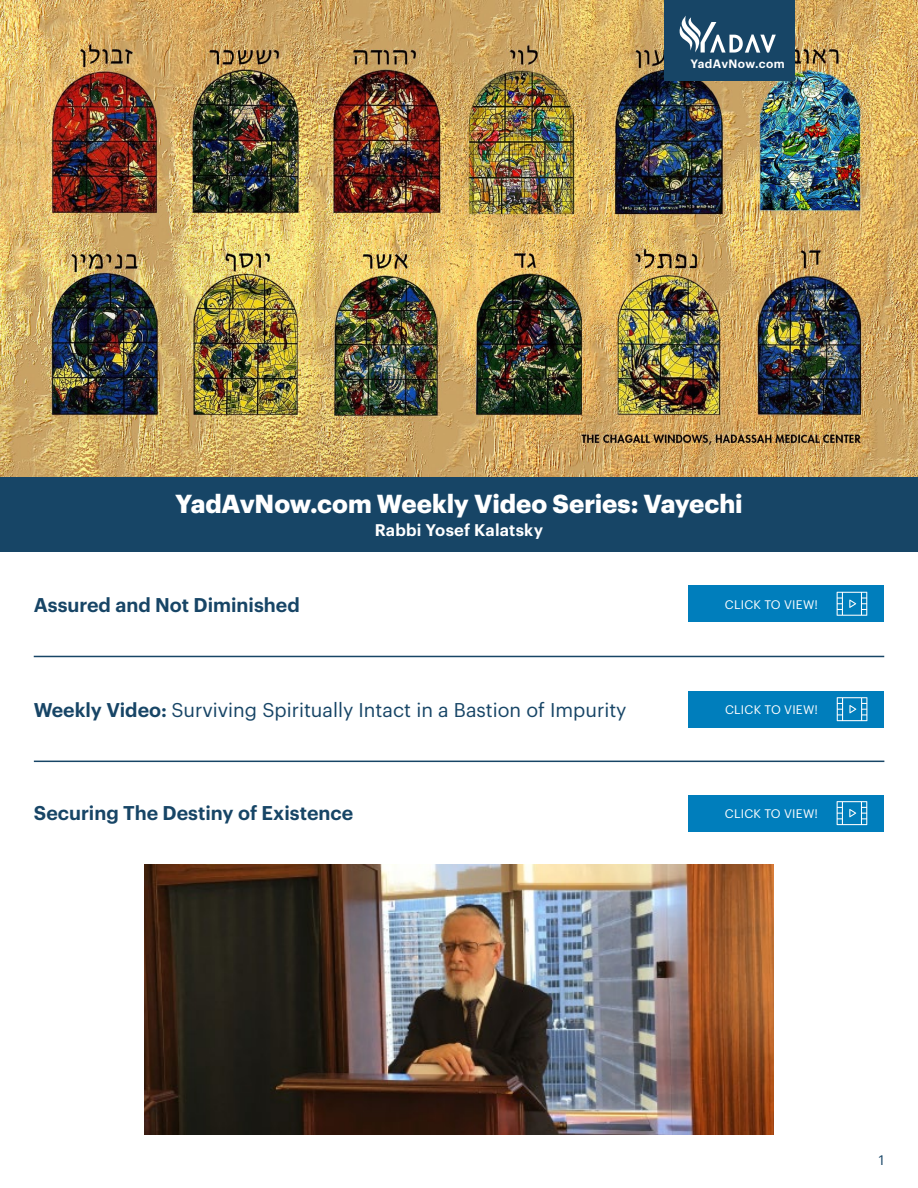
<style>
.page{position:relative;width:918px;height:1188px;background:#fff}
.page>*{position:absolute;margin:0;border:0;box-sizing:border-box;transform-origin:0 0}
.t1{font:700 25.5px "Graphik";letter-spacing:-.005em;color:#fff}
.t2{font:19.5px "Graphik";color:#174566}
.t3{font:600 19.5px "Graphik";color:#174566}
.t4{font:600 16.5px "Graphik";letter-spacing:.01em;color:#fff}
.t5{font:13.5px "Graphik";color:#174566}
.t6{font:12.15px "Graphik";letter-spacing:.02em;color:#fff}
.t7{font:600 11.85px "Graphik";letter-spacing:.03em;color:#fff}
.s1{font-weight:600}
</style>
<div class="page">
<img style="left:0;top:0;width:918px;height:478px">
<div style="left:0;top:478px;width:918px;height:74px;background:#174566"></div>
<div style="left:664px;top:0;width:130px;height:81px;background:#174566"></div>
<svg style="left:679px;top:16px;width:97px;height:37px"></svg>
<hr style="left:34px;top:656px;width:850px;height:1px;background:#174566">
<div style="left:689px;top:691px;width:195px;height:36px;background:#007ebc"></div>
<svg style="left:837px;top:697px;width:30px;height:24px"></svg>
<div style="left:688px;top:586px;width:196px;height:36px;background:#007ebc"></div>
<svg style="left:837px;top:592px;width:30px;height:24px"></svg>
<hr style="left:34px;top:761px;width:850px;height:1px;background:#174566">
<div style="left:688px;top:795px;width:196px;height:36px;background:#007ebc"></div>
<svg style="left:837px;top:801px;width:30px;height:24px"></svg>
<img style="left:144px;top:864px;width:630px;height:271px">
<p class="t7" style="left:690px;top:54px;width:96px">YadAvNow.com</p>
<h1 class="t1" style="left:175px;top:484px;width:569px">YadAvNow.com Weekly Video Series: Vayechi</h1>
<p class="t4" style="left:375px;top:517px;width:170px">Rabbi Yosef Kalatsky</p>
<p class="t3" style="left:34px;top:590px;width:267px">Assured and Not Diminished</p>
<p class="t6" style="left:725px;top:595px;width:95px">CLICK TO VIEW!</p>
<p class="t2" style="left:34px;top:695px;width:594px"><span class="s1">Weekly Video:</span> Surviving Spiritually Intact in a Bastion of Impurity</p>
<p class="t6" style="left:725px;top:701px;width:95px">CLICK TO VIEW!</p>
<p class="t3" style="left:34px;top:798px;width:321px">Securing The Destiny of Existence</p>
<p class="t6" style="left:725px;top:805px;width:95px">CLICK TO VIEW!</p>
<p class="t5" style="left:879px;top:1150px;width:7px">1</p>
</div>
